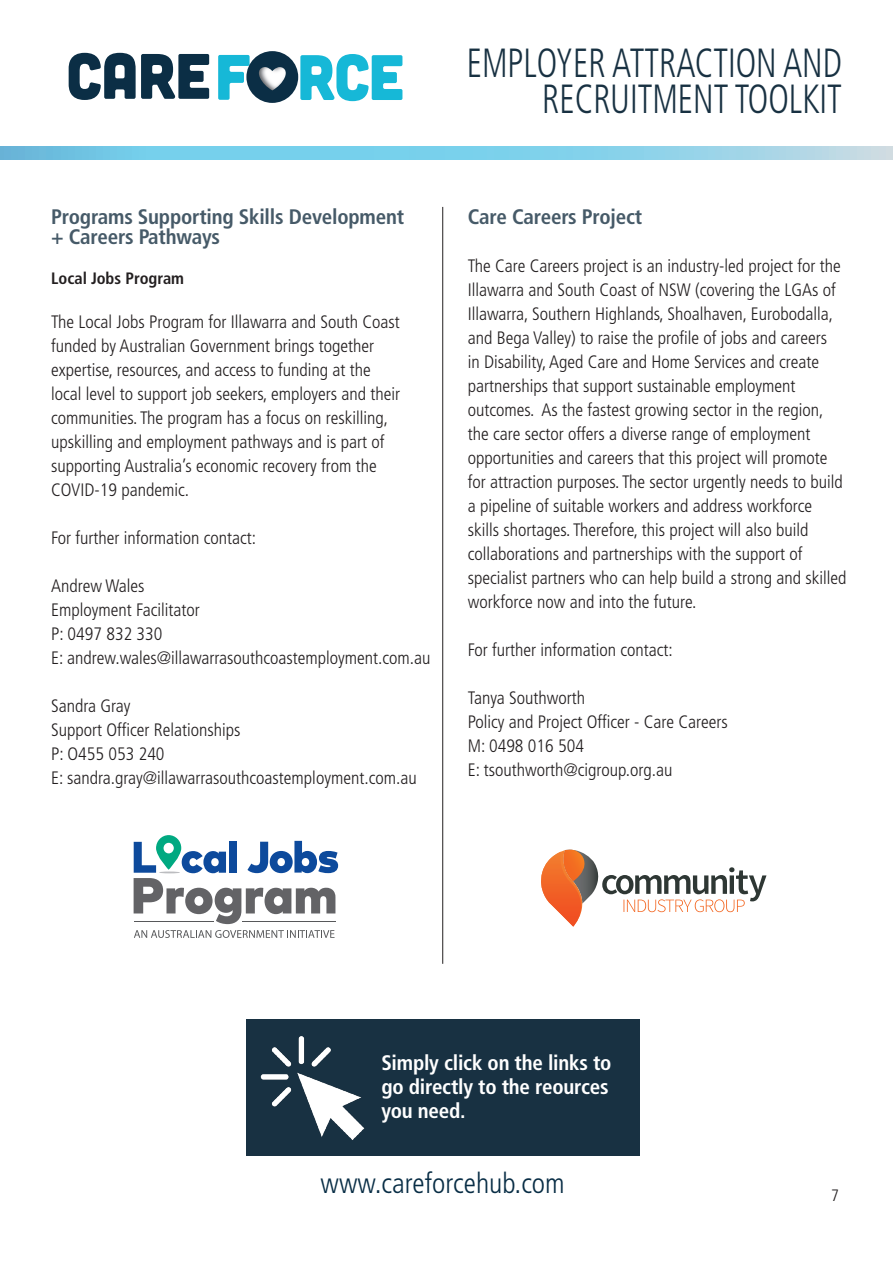
<style>
.page{position:relative;width:893px;height:1263px;background:#fff}
.page>*{position:absolute;margin:0;border:0;box-sizing:border-box;transform-origin:0 0}
.t1{font:64.05px "Cubano";color:#16b8d7}
.t2{font:300 condensed 40.65px/36px "Frutiger";color:#183142;text-align:right;scale:.85 1}
.t3{font:300 condensed 28.5px "Frutiger";color:#082d45}
.t4{font:700 condensed 21px/19.5px "Frutiger";letter-spacing:-.01em;color:#465a68}
.t5{font:700 condensed 21px/24px "Frutiger";letter-spacing:-.01em;color:#fff}
.t6{font:300 condensed 18px/24px "Frutiger";color:#231f20}
.t7{font:700 condensed 16.5px "Frutiger";color:#231f20}
.t8{font:300 condensed 16.5px "Frutiger";color:#231f20}
</style>
<div class="page">
<svg style="left:300px;top:54px;width:102px;height:47px"></svg>
<svg style="left:69px;top:53px;width:140px;height:47px"></svg>
<div style="left:246px;top:51px;width:52px;height:52px;background:#0b2e45;border-radius:50%"></div>
<img style="left:259px;top:67px;width:27px;height:23px">
<svg style="left:541px;top:850px;width:225px;height:77px"></svg>
<div style="left:246px;top:1019px;width:393px;height:137px;background:#183142"></div>
<img style="left:260px;top:1036px;width:105px;height:104px">
<hr style="left:442px;top:207px;width:1px;height:757px;background:#231f20">
<svg style="left:134px;top:835px;width:204px;height:89px"></svg>
<svg style="left:134px;top:930px;width:201px;height:8px"></svg>
<svg style="left:0;top:146px;width:893px;height:13px;background:#85cfe8"></svg>
<h1 class="t1" style="left:215px;top:36px;width:37px">F</h1>
<h2 class="t2" style="left:467px;top:45px;width:443px">EMPLOYER ATTRACTION AND<br>RECRUITMENT TOOLKIT</h2>
<p class="t4" style="left:51px;top:207px;width:354px">Programs Supporting Skills Development + Careers Pathways</p>
<p class="t7" style="left:51px;top:269px;width:134px">Local Jobs Program</p>
<p class="t6" style="left:51px;top:310px;width:351px">The Local Jobs Program for Illawarra and South Coast funded by Australian Government brings together expertise, resources, and access to funding at the local level to support job seekers, employers and their communities. The program has a focus on reskilling, upskilling and employment pathways and is part of supporting Australia’s economic recovery from the COVID-19 pandemic.</p>
<p class="t6" style="left:51px;top:526px;width:207px">For further information contact:</p>
<p class="t6" style="left:51px;top:574px;width:381px">Andrew Wales<br>Employment Facilitator<br>P: 0497 832 330<br>E: andrew.wales@illawarrasouthcoastemployment.com.au</p>
<p class="t6" style="left:51px;top:694px;width:367px">Sandra Gray<br>Support Officer Relationships<br>P: O455 053 240<br>E: sandra.gray@illawarrasouthcoastemployment.com.au</p>
<p class="t4" style="left:468px;top:207px;width:176px">Care Careers Project</p>
<p class="t6" style="left:468px;top:254px;width:380px">The Care Careers project is an industry-led project for the Illawarra and South Coast of NSW (covering the LGAs of Illawarra, Southern Highlands, Shoalhaven, Eurobodalla, and Bega Valley) to raise the profile of jobs and careers<br>in Disability, Aged Care and Home Services and create partnerships that support sustainable employment outcomes. As the fastest growing sector in the region, the care sector offers a diverse range of employment opportunities and careers that this project will promote for attraction purposes. The sector urgently needs to build a pipeline of suitable workers and address workforce skills shortages. Therefore, this project will also build collaborations and partnerships with the support of specialist partners who can help build a strong and skilled workforce now and into the future.</p>
<p class="t6" style="left:468px;top:638px;width:207px">For further information contact:</p>
<p class="t6" style="left:468px;top:686px;width:261px">Tanya Southworth<br>Policy and Project Officer - Care Careers<br>M: 0498 016 504<br>E: tsouthworth@cigroup.org.au</p>
<p class="t5" style="left:381px;top:1051px;width:232px">Simply click on the links to go directly to the reources you need.</p>
<h3 class="t3" style="left:321px;top:1167px;width:246px">www.careforcehub.com</h3>
<p class="t8" style="left:831px;top:1186px;width:9px">7</p>
</div>
